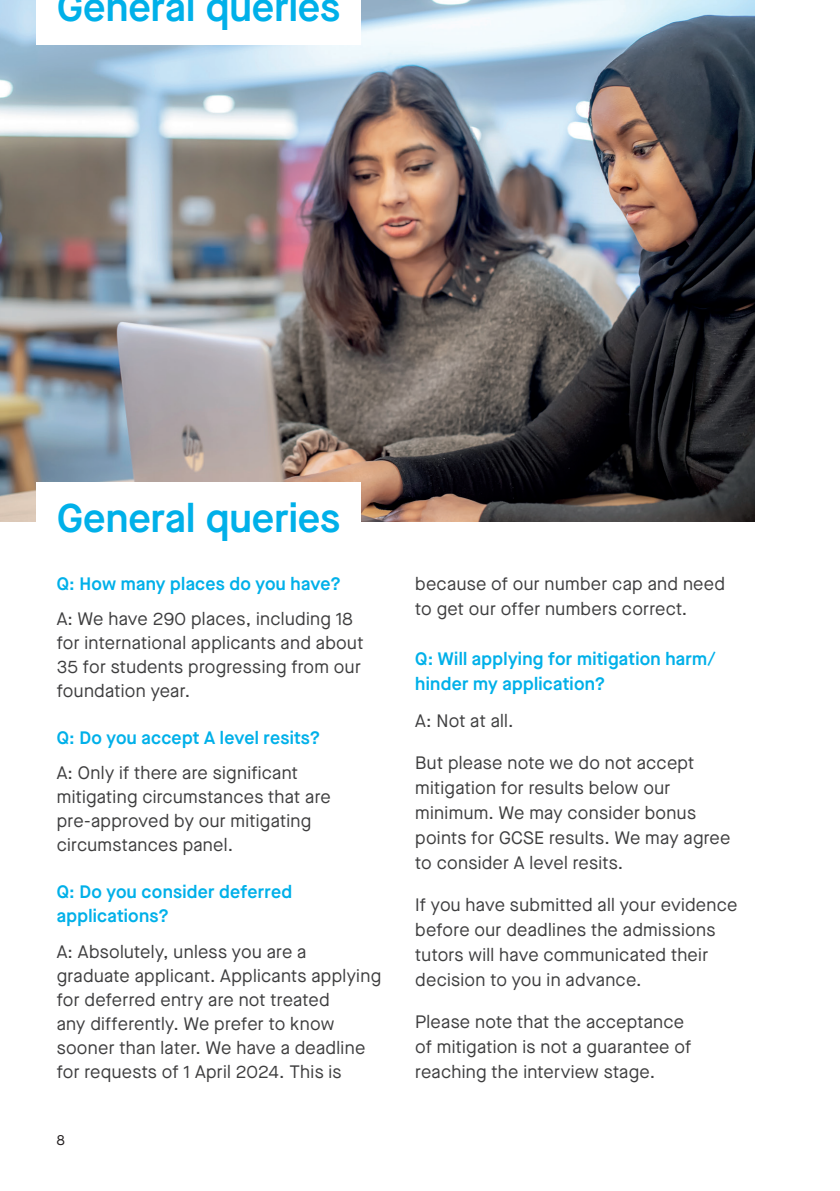
<style>
.page{position:relative;width:840px;height:1191px;background:#fff}
.page>*{position:absolute;margin:0;border:0;box-sizing:border-box;transform-origin:0 0}
.t1{font:600 40px "Maison Neue";color:#00b0e9}
.t2{font:18px/24px "Maison Neue";letter-spacing:.015em;color:#3e3e3f}
.t3{font:600 18px/24px "Maison Neue";letter-spacing:.015em;color:#00b0e9}
.t4{font:14px "Maison Neue";color:#231f20}
</style>
<div class="page">
<img style="left:0;top:0;width:754px;height:522px">
<div style="left:37px;top:482px;width:324px;height:74px;background:#fff"></div>
<div style="left:37px;top:0;width:324px;height:45px;background:#fff"></div>
<h1 class="t1" style="left:57px;top:-21px;width:284px">General queries</h1>
<h1 class="t1" style="left:57px;top:490px;width:284px">General queries</h1>
<p class="t3" style="left:57px;top:571px;width:286px">Q: How many places do you have?</p>
<p class="t2" style="left:57px;top:607px;width:308px">A: We have 290 places, including 18 for international applicants and about<br>35 for students progressing from our foundation year.</p>
<p class="t3" style="left:57px;top:725px;width:265px">Q: Do you accept A level resits?</p>
<p class="t2" style="left:57px;top:761px;width:275px">A: Only if there are significant mitigating circumstances that are pre-approved by our mitigating circumstances panel.</p>
<p class="t3" style="left:57px;top:879px;width:237px">Q: Do you consider deferred applications?</p>
<p class="t2" style="left:57px;top:939px;width:326px">A: Absolutely, unless you are a graduate applicant. Applicants applying for deferred entry are not treated<br>any differently. We prefer to know sooner than later. We have a deadline for requests of 1 April 2024. This is</p>
<p class="t4" style="left:57px;top:1130px;width:9px">8</p>
<p class="t2" style="left:415px;top:571px;width:311px;line-height:25px">because of our number cap and need to get our offer numbers correct.</p>
<p class="t3" style="left:415px;top:646px;width:302px;line-height:25px">Q: Will applying for mitigation harm/ hinder my application?</p>
<p class="t2" style="left:415px;top:708px;width:100px">A: Not at all.</p>
<p class="t2" style="left:415px;top:750px;width:316px;line-height:25px">But please note we do not accept mitigation for results below our minimum. We may consider bonus points for GCSE results. We may agree to consider A level resits.</p>
<p class="t2" style="left:415px;top:892px;width:323px;line-height:25px">If you have submitted all your evidence before our deadlines the admissions tutors will have communicated their decision to you in advance.</p>
<p class="t2" style="left:415px;top:1008px;width:277px;line-height:25px">Please note that the acceptance of mitigation is not a guarantee of reaching the interview stage.</p>
</div>
